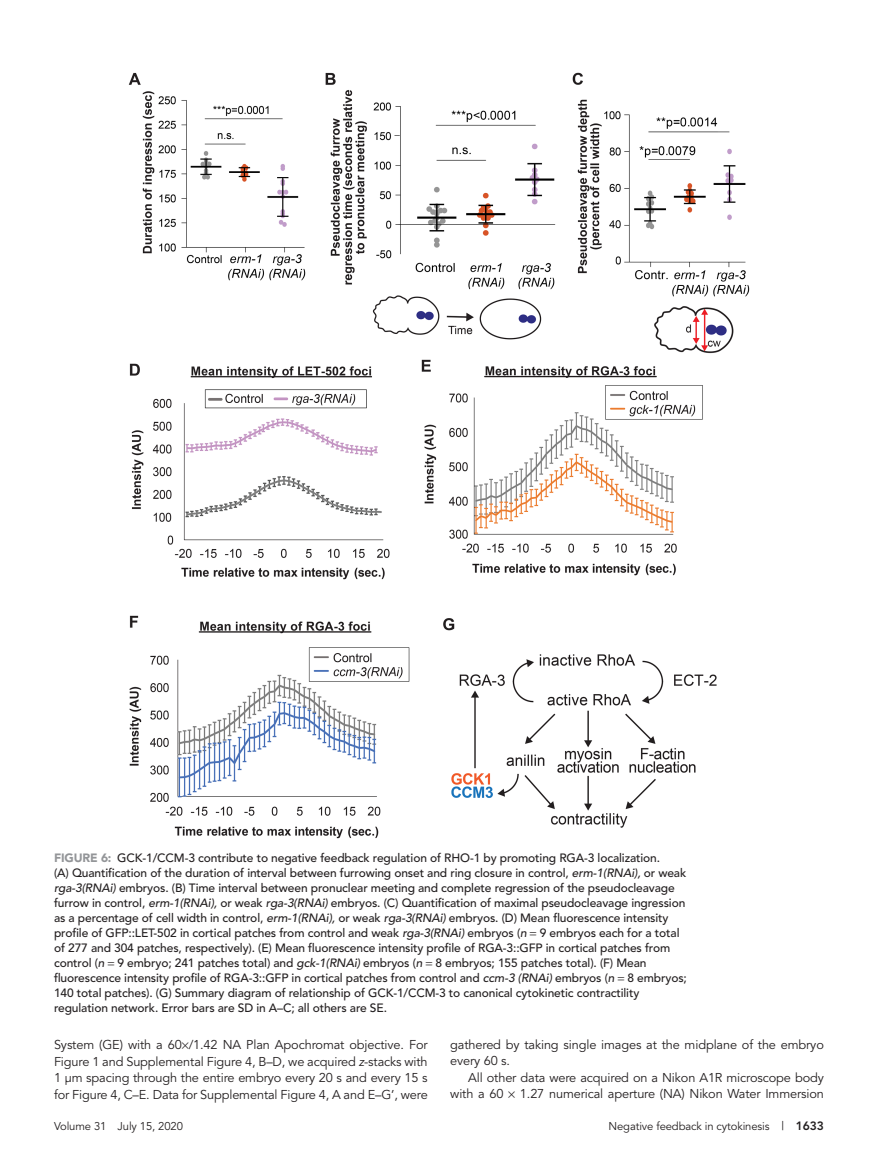
<style>
.page{position:relative;width:878px;height:1175px;background:#fff}
.page>*{position:absolute;margin:0;border:0;box-sizing:border-box;transform-origin:0 0}
.ParaFL{font:12.75px/16.5px "Avenir";letter-spacing:-.01em;color:#231f20;text-align:justify}
.Para{font:12.75px/16.5px "Avenir";letter-spacing:-.01em;color:#231f20}
.FigCaption_35_5p{font:500 12px/15px "Avenir";letter-spacing:-.01em;color:#231f20}
.t1{font:11.25px "Avenir";letter-spacing:-.01em;color:#231f20}
.s1{font-weight:900;color:#939598}
.s2{font-style:italic}
.s3{font-size:12px}
.s4{font-weight:800;font-size:12px}
</style>
<div class="page">
<img style="left:128px;top:72px;width:621px;height:766px">
<p class="FigCaption_35_5p" style="left:54px;top:850px;width:634px"><span class="s1">FIGURE 6:</span> GCK-1/CCM-3 contribute to negative feedback regulation of RHO-1 by promoting RGA-3 localization.<br>(A) Quantification of the duration of interval between furrowing onset and ring closure in control, <span class="s2">erm-1(RNAi),</span> or weak <span class="s2">rga-3(RNAi)</span> embryos. (B) Time interval between pronuclear meeting and complete regression of the pseudocleavage furrow in control, <span class="s2">erm-1(RNAi),</span> or weak <span class="s2">rga-3(RNAi)</span> embryos. (C) Quantification of maximal pseudocleavage ingression as a percentage of cell width in control, <span class="s2">erm-1(RNAi),</span> or weak <span class="s2">rga-3(RNAi)</span> embryos. (D) Mean fluorescence intensity profile of GFP::LET-502 in cortical patches from control and weak <span class="s2">rga-3(RNAi)</span> embryos (<span class="s2">n</span> 9 embryos each for a total of 277 and 304 patches, respectively). (E) Mean fluorescence intensity profile of RGA-3::GFP in cortical patches from control (<span class="s2">n</span> 9 embryo; 241 patches total) and <span class="s2">gck-1(RNAi)</span> embryos (<span class="s2">n</span> 8 embryos; 155 patches total). (F) Mean fluorescence intensity profile of RGA-3::GFP in cortical patches from control and <span class="s2">ccm-3 (RNAi)</span> embryos (<span class="s2">n</span> 8 embryos; 140 total patches). (G) Summary diagram of relationship of GCK-1/CCM-3 to canonical cytokinetic contractility regulation network. Error bars are SD in A–C; all others are SE.</p>
<p class="ParaFL" style="left:54px;top:1036px;width:375px">System (GE) with a 60 /1.42 NA Plan Apochromat objective. For Figure 1 and Supplemental Figure 4, B–D, we acquired <span class="s2">z</span>-stacks with 1 μm spacing through the entire embryo every 20 s and every 15 s for Figure 4, C–E. Data for Supplemental Figure 4, A and E–G’, were</p>
<p class="ParaFL" style="left:450px;top:1036px;width:375px">gathered by taking single images at the midplane of the embryo every 60 s.</p>
<p class="Para" style="left:450px;top:1069px;width:375px;text-indent:18px">All other data were acquired on a Nikon A1R microscope body with a 60</p>
<p class="Para" style="left:520px;top:1086px;width:305px">1.27 numerical aperture (NA) Nikon Water Immersion</p>
<p class="t1" style="left:54px;top:1119px;width:130px">Volume 31 July 15, 2020</p>
<p class="t1" style="left:608px;top:1119px;width:217px">Negative feedback in cytokinesis <span class="s3">|</span> <span class="s4">1633</span></p>
</div>
